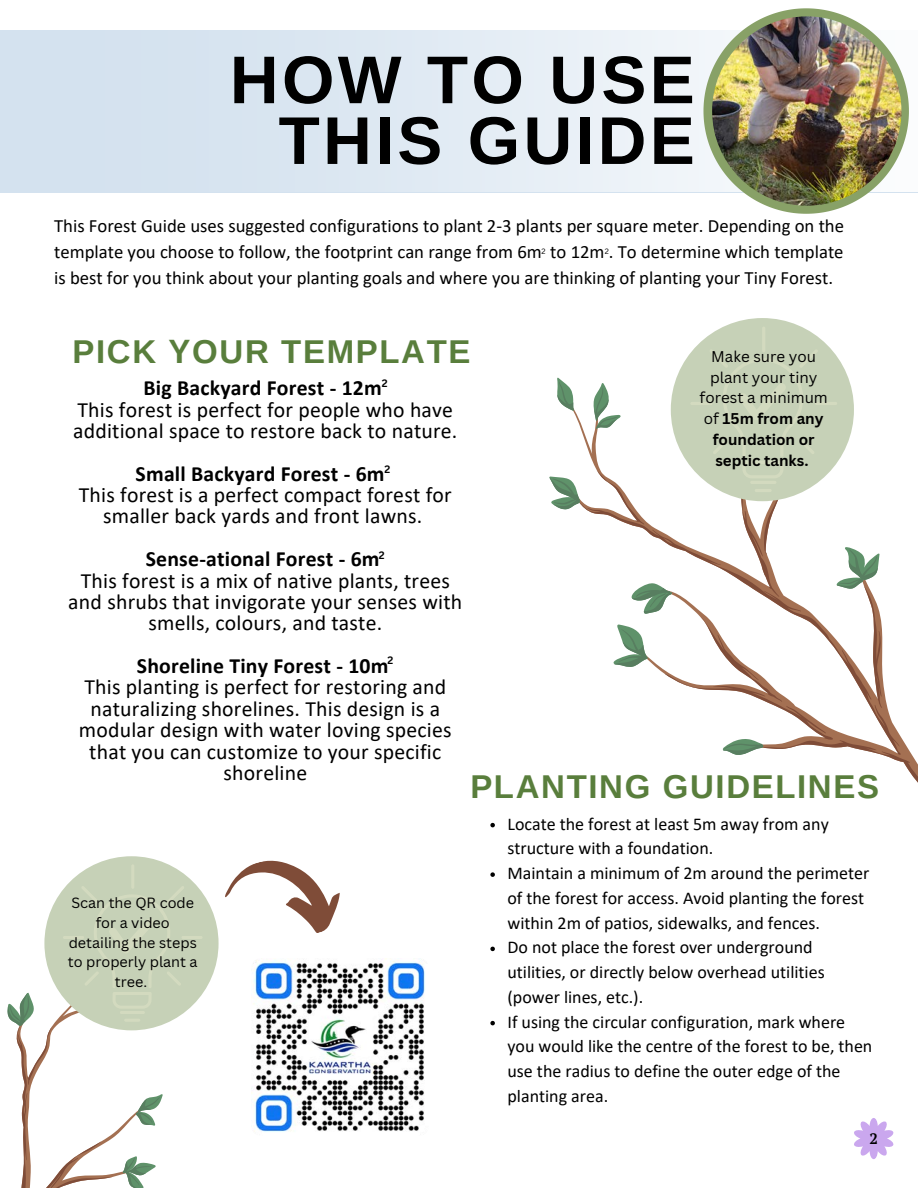
<style>
.page{position:relative;width:918px;height:1188px;background:#fff}
.page>*{position:absolute;margin:0;border:0;box-sizing:border-box;transform-origin:0 0}
.t1{font:700 67.5px/60.8px "Arimo";letter-spacing:.05em;color:#000;text-align:right}
.t2{font:700 33px "Arimo";letter-spacing:.05em;color:#597e3c}
.t3{font:21.75px/21.3px "Calibri";letter-spacing:.01em;color:#000;text-align:center}
.t4{font:18.75px/25.8px "Calibri";color:#000;text-align:justify}
.t5{font:18px/24.8px "Calibri";color:#000}
.t6{font:15.15px/20.7px "Canva Sans";color:#000;text-align:center}
.t7{font:700 15px "PT Serif";color:#000}
.t8{font:14.4px/19.6px "Canva Sans";color:#000;text-align:center}
.t9{font:700 10.5px "Canva Sans";color:#000}
.t10{font:7.5px "Canva Sans";color:#000}
.s1{font-weight:700}
</style>
<div class="page">
<svg style="left:854px;top:1118px;width:40px;height:41px"></svg>
<div style="left:0;top:30px;width:918px;height:162px;background:#d6e3f0"></div>
<img style="left:397px;top:30px;width:521px;height:162px">
<svg style="left:703px;top:8px;width:206px;height:206px"></svg>
<img style="left:712px;top:16px;width:189px;height:190px;border-radius:50%">
<svg style="left:880px;top:615px;width:38px;height:168px"></svg>
<svg style="left:549px;top:382px;width:329px;height:373px"></svg>
<div style="left:671px;top:318px;width:183px;height:183px;background:#c6d1b7;border-radius:50%"></div>
<hr style="left:750px;top:481px;width:27px;height:3px;background:#f8f5d6;border-radius:2px">
<hr style="left:755px;top:489px;width:17px;height:3px;background:#f8f5d6;border-radius:2px">
<hr style="left:762px;top:327px;width:3px;height:25px;background:#f8f5d6;border-radius:2px">
<hr style="left:690px;top:402px;width:23px;height:3px;background:#f8f5d6;border-radius:2px">
<hr style="left:815px;top:402px;width:22px;height:3px;background:#f8f5d6;border-radius:2px">
<svg style="left:709px;top:349px;width:109px;height:129px"></svg>
<img style="left:253px;top:960px;width:172px;height:172px">
<div style="left:44px;top:856px;width:175px;height:174px;background:#c6d1b7;border-radius:50%"></div>
<hr style="left:131px;top:864px;width:3px;height:25px;background:#f8f5d6;border-radius:2px">
<hr style="left:181px;top:936px;width:21px;height:3px;background:#f8f5d6;border-radius:2px">
<svg style="left:7px;top:886px;width:193px;height:302px"></svg>
<svg style="left:225px;top:860px;width:115px;height:73px"></svg>
<svg style="left:490px;top:823px;width:5px;height:4px"></svg>
<svg style="left:490px;top:872px;width:5px;height:5px"></svg>
<svg style="left:490px;top:947px;width:5px;height:4px"></svg>
<svg style="left:490px;top:1021px;width:5px;height:4px"></svg>
<h3 class="t1" style="left:230px;top:49px;width:466px">HOW TO USE<br>THIS GUIDE</h3>
<h3 class="t4" style="left:54px;top:215px;width:791px">This Forest Guide uses suggested configurations to plant 2-3 plants per square meter. Depending on the template you choose to follow, the footprint can range from 6m to 12m . To determine which template is best for you think about your planting goals and where you are thinking of planting your Tiny Forest.</h3>
<p class="t10" style="left:542px;top:246px;width:6px">2</p>
<h2 class="t10" style="left:605px;top:246px;width:6px">2</h2>
<h3 class="t2" style="left:73px;top:333px;width:399px">PICK YOUR TEMPLATE</h3>
<p class="t6" style="left:700px;top:346px;width:130px">Make sure you plant your tiny forest a minimum of <span class="s1">15m from any foundation or septic tanks.</span></p>
<p class="t9" style="left:382px;top:376px;width:7px">2</p>
<p class="t3" style="left:73px;top:379px;width:386px"><span class="s1">Big Backyard Forest - 12m<br></span>This forest is perfect for people who have additional space to restore back to nature.</p>
<p class="t3" style="left:79px;top:465px;width:374px"><span class="s1">Small Backyard Forest - 6m<br></span>This forest is a perfect compact forest for smaller back yards and front lawns.</p>
<p class="t3" style="left:68px;top:550px;width:396px"><span class="s1">Sense-ational Forest - 6m<br></span>This forest is a mix of native plants, trees and shrubs that invigorate your senses with smells, colours, and taste.</p>
<p class="t3" style="left:79px;top:657px;width:374px"><span class="s1">Shoreline Tiny Forest - 10m<br></span>This planting is perfect for restoring and naturalizing shorelines. This design is a modular design with water loving species that you can customize to your specific shoreline</p>
<p class="t9" style="left:385px;top:462px;width:7px">2</p>
<p class="t9" style="left:379px;top:548px;width:7px">2</p>
<p class="t9" style="left:388px;top:653px;width:7px">2</p>
<p class="t2" style="left:470px;top:768px;width:410px">PLANTING GUIDELINES</p>
<h4 class="t8" style="left:68px;top:893px;width:131px">Scan the QR code for a video detailing the steps to properly plant a tree.</h4>
<h3 class="t5" style="left:507px;top:813px;width:323px">Locate the forest at least 5m away from any structure with a foundation.</h3>
<p class="t5" style="left:507px;top:862px;width:363px">Maintain a minimum of 2m around the perimeter of the forest for access. Avoid planting the forest within 2m of patios, sidewalks, and fences.</p>
<p class="t5" style="left:507px;top:937px;width:319px">Do not place the forest over underground utilities, or directly below overhead utilities (power lines, etc.).</p>
<p class="t5" style="left:507px;top:1011px;width:366px">If using the circular configuration, mark where you would like the centre of the forest to be, then use the radius to define the outer edge of the planting area.</p>
<h2 class="t7" style="left:869px;top:1129px;width:10px">2</h2>
</div>
